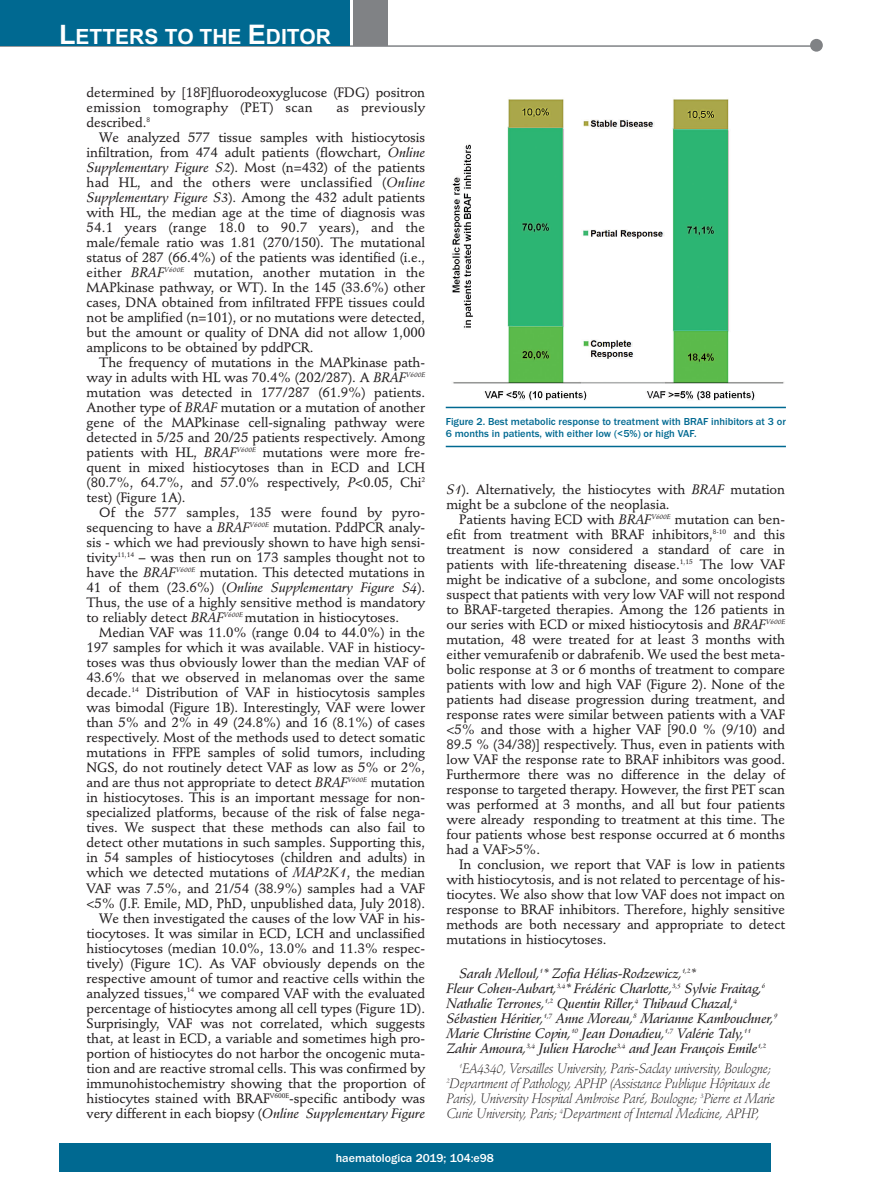
<style>
.page{position:relative;width:893px;height:1191px;background:#fff}
.page>*{position:absolute;margin:0;border:0;box-sizing:border-box;transform-origin:0 0}
.t1{font:700 21px "Arial";color:#fff}
.t2{font:500 13.5px/15px "Stempel Schneidler";letter-spacing:-.005em;color:#231f20}
.t3{font:italic 13.5px/15px "Stempel Schneidler Med";letter-spacing:-.02em;color:#231f20}
.t4{font:italic 300 13.5px/15px "Stempel Schneidler";letter-spacing:-.02em;color:#231f20}
.t5{font:500 13.5px "Stempel Schneidler";letter-spacing:.015em;color:#231f20}
.t6{font:500 12px "Franklin Gothic";color:#fff}
.t7{font:500 10.5px/12px "Franklin Gothic";color:#006991}
.s1{font-size:27px}
.s2{font-family:"Stempel Schneidler Med";font-weight:400;font-style:italic}
.s3{font-family:"Stempel Schneidler";font-weight:500;font-style:normal}
</style>
<div class="page">
<div style="left:59px;top:1143px;width:712px;height:28px;background:#006991"></div>
<hr style="left:0;top:45px;width:820px;height:2px;background:#808285">
<div style="left:810px;top:39px;width:13px;height:13px;background:#808285;border-radius:50%"></div>
<div style="left:354px;top:0;width:34px;height:45px;background:#808285"></div>
<div style="left:0;top:0;width:350px;height:45px;background:#006991"></div>
<img style="left:446px;top:99px;width:340px;height:308px">
<hr style="left:446px;top:407px;width:340px;height:1px;background:#006991">
<hr style="left:446px;top:446px;width:340px;height:1px;background:#006991">
<h1 class="t1" style="left:59px;top:25px;width:273px"><span class="s1">L</span>ETTERS TO THE <span class="s1">E</span>DITOR</h1>
<p class="t2" style="left:87px;top:86px;width:340px">determined by [18F]fluorodeoxyglucose (FDG) positron emission tomography (PET) scan</p>
<p class="t5" style="left:336px;top:102px;width:90px">as previously</p>
<p class="t2" style="left:87px;top:116px;width:65px">described.<sup>8</sup></p>
<p class="t2" style="left:99px;top:131px;width:327px">We analyzed 577 tissue samples with histiocytosis</p>
<p class="t2" style="left:87px;top:146px;width:340px">infiltration, from 474 adult patients (flowchart, <span class="s2">Online</span></p>
<p class="t2" style="left:87px;top:161px;width:340px"><span class="s2">Supplementary Figure S2</span>). Most (n=432) of the patients</p>
<p class="t5" style="left:87px;top:177px;width:340px">had HL, and the others were unclassified (<span class="s2">Online</span></p>
<p class="t2" style="left:87px;top:191px;width:340px"><span class="s2">Supplementary Figure S3</span>). Among the 432 adult patients</p>
<p class="t2" style="left:87px;top:206px;width:340px">with HL, the median age at the time of diagnosis was</p>
<p class="t5" style="left:87px;top:222px;width:340px">54.1 years (range 18.0 to 90.7 years), and the</p>
<p class="t2" style="left:87px;top:236px;width:340px">male/female ratio was 1.81 (270/150). The mutational</p>
<p class="t2" style="left:87px;top:251px;width:340px">status of 287 (66.4%) of the patients was identified (i.e.,</p>
<p class="t2" style="left:87px;top:266px;width:340px">either <span class="s2">BRAF</span><sup>V600E</sup> mutation, another mutation in the</p>
<p class="t2" style="left:87px;top:281px;width:340px">MAPkinase pathway, or WT). In the 145 (33.6%) other</p>
<p class="t2" style="left:87px;top:296px;width:340px">cases, DNA obtained from infiltrated FFPE tissues could</p>
<p class="t2" style="left:87px;top:311px;width:340px">not be amplified (n=101), or no mutations were detected,</p>
<p class="t2" style="left:87px;top:326px;width:340px">but the amount or quality of DNA did not allow 1,000</p>
<p class="t2" style="left:87px;top:341px;width:228px">amplicons to be obtained by pddPCR.</p>
<p class="t2" style="left:99px;top:356px;width:327px">The frequency of mutations in the MAPkinase path-</p>
<p class="t2" style="left:87px;top:371px;width:340px">way in adults with HL was 70.4% (202/287). A <span class="s2">BRAF</span><sup>V600E</sup></p>
<p class="t2" style="left:87px;top:386px;width:340px">mutation was detected in 177/287 (61.9%) patients.</p>
<p class="t2" style="left:87px;top:401px;width:340px">Another type of <span class="s2">BRAF</span> mutation or a mutation of another</p>
<p class="t2" style="left:87px;top:416px;width:340px">gene of the MAPkinase cell-signaling pathway were</p>
<p class="t2" style="left:87px;top:431px;width:340px">detected in 5/25 and 20/25 patients respectively. Among</p>
<p class="t2" style="left:87px;top:446px;width:340px">patients with HL, <span class="s2">BRAF</span><sup>V600E</sup> mutations were more fre-</p>
<p class="t2" style="left:87px;top:461px;width:340px">quent in mixed histiocytoses than in ECD and LCH</p>
<p class="t2" style="left:87px;top:476px;width:340px">(80.7%, 64.7%, and 57.0% respectively, <span class="s2">P</span>&lt;0.05, Chi<sup>2</sup></p>
<p class="t2" style="left:87px;top:491px;width:101px">test) (Figure 1A).</p>
<p class="t5" style="left:99px;top:507px;width:327px">Of the 577 samples, 135 were found by pyro -</p>
<p class="t2" style="left:87px;top:521px;width:340px">sequencing to have a <span class="s2">BRAF</span><sup>V600E</sup> mutation. PddPCR analy-</p>
<p class="t2" style="left:87px;top:536px;width:340px">sis - which we had previously shown to have high sensi-</p>
<p class="t2" style="left:87px;top:551px;width:340px">tivity<sup>11,14</sup> – was then run on 173 samples thought not to</p>
<p class="t2" style="left:87px;top:566px;width:340px">have the <span class="s2">BRAF</span><sup>V600E</sup> mutation. This detected mutations in</p>
<p class="t3" style="left:87px;top:581px;width:340px"><span class="s3">41 of them (23.6%) (</span>Online Supplementary Figure S4<span class="s3">).</span></p>
<p class="t2" style="left:87px;top:596px;width:340px">Thus, the use of a highly sensitive method is mandatory to reliably detect <span class="s2">BRAF</span><sup>V600E</sup> mutation in histiocytoses.</p>
<p class="t2" style="left:87px;top:626px;width:340px;text-align:right">Median VAF was 11.0% (range 0.04 to 44.0%) in the 197 samples for which it was available. VAF in histiocy&shy;toses was thus obviously lower than the median VAF of 43.6% that we observed in melanomas over the same decade.<sup>14</sup> Distribution of VAF in histiocytosis samples was bimodal (Figure 1B). Interestingly, VAF were lower than 5% and 2% in 49 (24.8%) and 16 (8.1%) of cases respectively. Most of the methods used to detect somatic mutations in FFPE samples of solid tumors, including NGS, do not routinely detect VAF as low as 5% or 2%, and are thus not appropriate to detect <span class="s2">BRAF</span><sup>V600E</sup> mutation in histiocytoses. This is an important message for non&shy;specialized platforms, because of the risk of false nega&shy;tives. We suspect that these methods can also fail to detect other mutations in such samples. Supporting this, in 54 samples of histiocytoses (children and adults) in which we detected mutations of <span class="s2">MAP2K1</span>, the median VAF was 7.5%, and 21/54 (38.9%) samples had a VAF &lt;5% (J.F. Emile, MD, PhD, unpublished data, July 2018).<br>We then investigated the causes of the low VAF in his&shy;tiocytoses. It was similar in ECD, LCH and unclassified histiocytoses (median 10.0%, 13.0% and 11.3% respec&shy;tively) (Figure 1C). As VAF obviously depends on the respective amount of tumor and reactive cells within the analyzed tissues,<sup>14</sup> we compared VAF with the evaluated percentage of histiocytes among all cell types (Figure 1D).<br>Surprisingly, VAF was not correlated, which suggests that, at least in ECD, a variable and sometimes high pro&shy;portion of histiocytes do not harbor the oncogenic muta&shy;tion and are reactive stromal cells. This was confirmed by immunohistochemistry showing that the proportion of histiocytes stained with BRAF<sup>V600E</sup>-specific antibody was very different in each biopsy (<span class="s2">Online Supplementary Figure</span></p>
<p class="t7" style="left:446px;top:415px;width:342px">Figure 2. Best metabolic response to treatment with BRAF inhibitors at 3 or<br>6 months in patients, with either low (&lt;5%) or high VAF.</p>
<p class="t2" style="left:446px;top:483px;width:340px"><span class="s2">S1</span>). Alternatively, the histiocytes with <span class="s2">BRAF</span> mutation might be a subclone of the neoplasia.</p>
<p class="t2" style="left:446px;top:513px;width:340px;text-align:justify;text-indent:13px">Patients having ECD with <span class="s2">BRAF</span><sup>V600E</sup> mutation can ben&shy;efit from treatment with BRAF inhibitors,<sup>8-10</sup> and this treatment is now considered a standard of care in patients with life-threatening disease.<sup>1,15</sup> The low VAF might be indicative of a subclone, and some oncologists suspect that patients with very low VAF will not respond to BRAF-targeted therapies. Among the 126 patients in our series with ECD or mixed histiocytosis and <span class="s2">BRAF</span><sup>V600E </sup>mutation, 48 were treated for at least 3 months with either vemurafenib or dabrafenib. We used the best meta&shy;bolic response at 3 or 6 months of treatment to compare patients with low and high VAF (Figure 2). None of the patients had disease progression during treatment, and response rates were similar between patients with a VAF &lt;5% and those with a higher VAF [90.0 % (9/10) and 89.5 % (34/38)] respectively. Thus, even in patients with low VAF the response rate to BRAF inhibitors was good.<br>Furthermore there was no difference in the delay of response to targeted therapy. However, the first PET scan was performed at 3 months, and all but four patients were already responding to treatment at this time. The four patients whose best response occurred at 6 months had a VAF&gt;5%.</p>
<p class="t2" style="left:446px;top:858px;width:340px;text-align:justify;text-indent:13px">In conclusion, we report that VAF is low in patients with histiocytosis, and is not related to percentage of his&shy;tiocytes. We also show that low VAF does not impact on response to BRAF inhibitors. Therefore, highly sensitive methods are both necessary and appropriate to detect mutations in histiocytoses.</p>
<p class="t3" style="left:446px;top:967px;width:332px;text-indent:13px">Sarah Melloul,<sup>1</sup>* Zofia Hélias-Rodzewicz,<sup>1,2</sup>*<br>Fleur Cohen-Aubart,<sup>3,4</sup>* Frédéric Charlotte,<sup>3,5</sup> Sylvie Fraitag,<sup>6<br></sup>Nathalie Terrones,<sup>1,2</sup> Quentin Riller,<sup>4</sup> Thibaud Chazal,<sup>4<br></sup>Sébastien Héritier,<sup>1,7</sup> Anne Moreau,<sup>8</sup> Marianne Kambouchner,<sup>9<br></sup>Marie Christine Copin,<sup>10</sup> Jean Donadieu,<sup>1,7</sup> Valérie Taly,<sup>11<br></sup>Zahir Amoura,<sup>3,4</sup> Julien Haroche<sup>3,4</sup> and Jean François Emile<sup>1,2</sup></p>
<p class="t4" style="left:446px;top:1061px;width:330px;text-indent:13px"><sup>1</sup>EA4340, Versailles University, Paris-Saclay university, Boulogne; <sup>2</sup>Department of Pathology, APHP (Assistance Publique Hôpitaux de Paris), University Hospital Ambroise Paré, Boulogne; <sup>3</sup>Pierre et Marie Curie University, Paris; <sup>4</sup>Department of Internal Medicine, APHP,</p>
<p class="t6" style="left:336px;top:1150px;width:160px">haematologica 2019; 104:e98</p>
</div>
